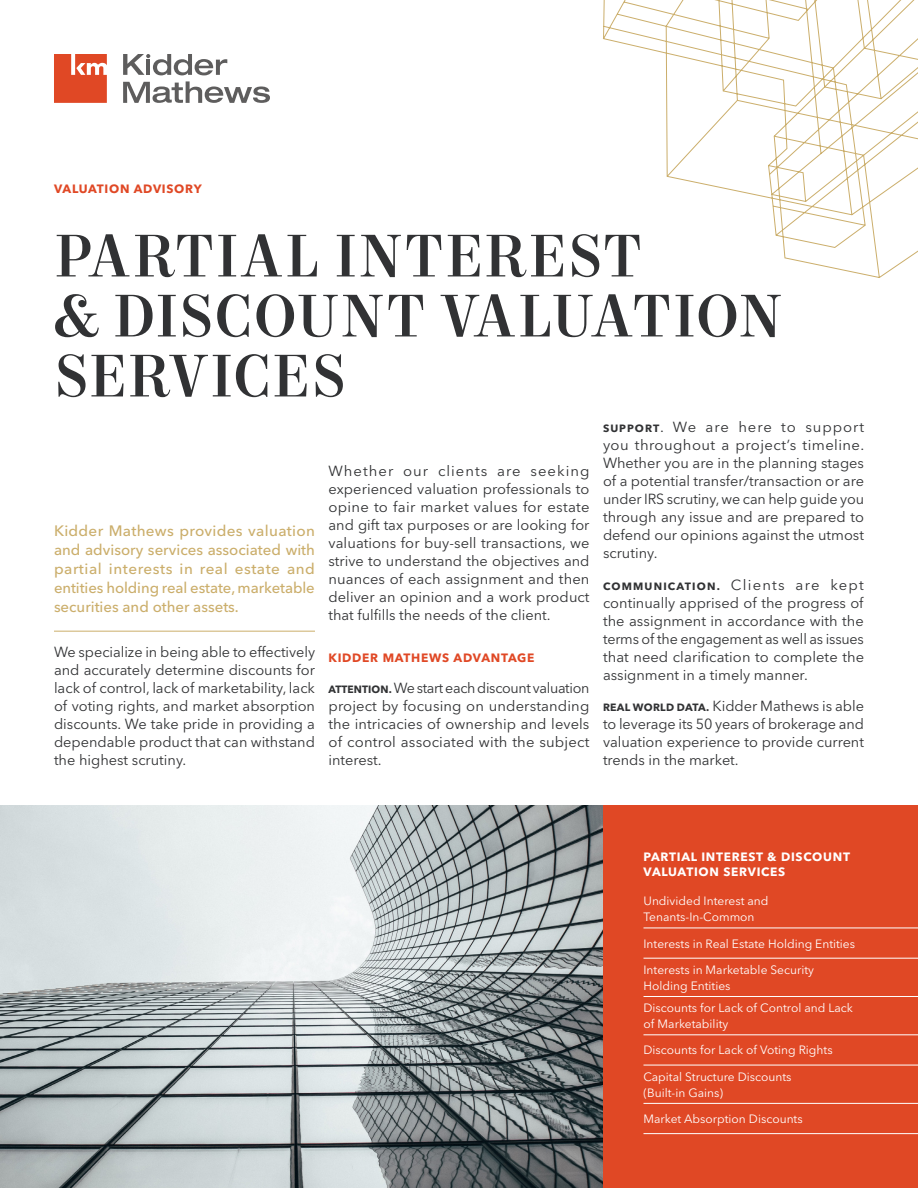
<style>
.page{position:relative;width:918px;height:1188px;background:#fff}
.page>*{position:absolute;margin:0;border:0;box-sizing:border-box;transform-origin:0 0}
.Headline_-_Level_1{font:500 60px/60px "Mort Modern 09";letter-spacing:.01em;color:#313234}
.First_Paragraph_-_Bo{font:500 15px/19.2px "Avenir Next LT Pro";color:#cbae6b;text-align:justify}
.Body_Copy_-_Charcoal{font:14.55px/18px "Avenir Next LT Pro";color:#313234;text-align:justify}
.Table_Input_-_White{font:12px/15.8px "Avenir Next LT Pro";color:#fff}
.Subhead_-_Level_1{font:700 12px/15px "Avenir Next LT Pro";letter-spacing:.06em;color:#fff}
.Subhead_-_Level_1-2{font:700 12px "Avenir Next LT Pro";letter-spacing:.06em;color:#e04825}
.Body_Copy_-_Charcoal-2{font:700 10.5px "Avenir Next LT Pro";letter-spacing:.11em;color:#313234}
.s1{font-weight:700;font-size:10.5px}
.s2{font-weight:400;font-size:14.55px}
</style>
<div class="page">
<svg style="left:123px;top:81px;width:147px;height:22px"></svg>
<svg style="left:123px;top:54px;width:104px;height:21px"></svg>
<svg style="left:54px;top:54px;width:53px;height:49px;background:#e35d3e"></svg>
<svg style="left:603px;top:0;width:315px;height:278px"></svg>
<hr style="left:54px;top:631px;width:261px;height:1px;background:#cbae6b">
<div style="left:603px;top:806px;width:315px;height:382px;background:#e04825"></div>
<hr style="left:644px;top:928px;width:274px;height:1px;background:#fff">
<hr style="left:644px;top:958px;width:274px;height:1px;background:#fff">
<hr style="left:644px;top:996px;width:274px;height:1px;background:#fff">
<hr style="left:644px;top:1034px;width:274px;height:1px;background:#fff">
<hr style="left:644px;top:1065px;width:274px;height:1px;background:#fff">
<hr style="left:644px;top:1103px;width:274px;height:1px;background:#fff">
<hr style="left:644px;top:1133px;width:274px;height:1px;background:#fff">
<img style="left:0;top:806px;width:603px;height:382px">
<p class="Subhead_-_Level_1-2" style="left:54px;top:181px;width:149px">VALUATION ADVISORY</p>
<p class="Headline_-_Level_1" style="left:54px;top:229px;width:730px">PARTIAL INTEREST<br>&amp; DISCOUNT VALUATION<br>SERVICES</p>
<p class="First_Paragraph_-_Bo" style="left:54px;top:521px;width:263px">Kidder Mathews provides valuation and advisory services associated with partial interests in real estate and entities holding real estate, marketable securities and other assets.</p>
<p class="Body_Copy_-_Charcoal" style="left:54px;top:643px;width:263px">We specialize in being able to effectively and accurately determine discounts for lack of control, lack of marketability, lack of voting rights, and market absorption discounts. We take pride in providing a dependable product that can withstand the highest scrutiny.</p>
<p class="Body_Copy_-_Charcoal" style="left:328px;top:462px;width:263px">Whether our clients are seeking experienced valuation professionals to opine to fair market values for estate and gift tax purposes or are looking for valuations for buy-sell transactions, we strive to understand the objectives and nuances of each assignment and then deliver an opinion and a work product that fulfills the needs of the client.</p>
<p class="Subhead_-_Level_1-2" style="left:328px;top:650px;width:208px">KIDDER MATHEWS ADVANTAGE</p>
<p class="Body_Copy_-_Charcoal" style="left:328px;top:679px;width:263px"><span class="s1">ATTENTION.</span> We start each discount valuation project by focusing on understanding the intricacies of ownership and levels of control associated with the subject interest.</p>
<p class="Body_Copy_-_Charcoal" style="left:603px;top:418px;width:263px"><span class="s1">SUPPORT</span>. We are here to support you throughout a project’s timeline.<br>Whether you are in the planning stages of a potential transfer/transaction or are under IRS scrutiny, we can help guide you through any issue and are prepared to defend our opinions against the utmost scrutiny.</p>
<p class="Body_Copy_-_Charcoal-2" style="left:603px;top:580px;width:262px">COMMUNICATION. <span class="s2">Clients are kept</span></p>
<p class="Body_Copy_-_Charcoal" style="left:603px;top:594px;width:263px">continually apprised of the progress of the assignment in accordance with the terms of the engagement as well as issues that need clarification to complete the assignment in a timely manner.</p>
<p class="Body_Copy_-_Charcoal" style="left:603px;top:697px;width:263px"><span class="s1">REAL WORLD DATA.</span> Kidder Mathews is able to leverage its 50 years of brokerage and valuation experience to provide current trends in the market.</p>
<p class="Subhead_-_Level_1" style="left:644px;top:849px;width:208px">PARTIAL INTEREST &amp; DISCOUNT<br>VALUATION SERVICES</p>
<p class="Table_Input_-_White" style="left:644px;top:893px;width:127px">Undivided Interest and<br>Tenants-In-Common</p>
<p class="Table_Input_-_White" style="left:644px;top:935px;width:213px">Interests in Real Estate Holding Entities</p>
<p class="Table_Input_-_White" style="left:644px;top:962px;width:172px">Interests in Marketable Security<br>Holding Entities</p>
<p class="Table_Input_-_White" style="left:644px;top:1000px;width:211px">Discounts for Lack of Control and Lack of Marketability</p>
<p class="Table_Input_-_White" style="left:644px;top:1042px;width:191px">Discounts for Lack of Voting Rights</p>
<p class="Table_Input_-_White" style="left:644px;top:1069px;width:150px">Capital Structure Discounts (Built-in Gains)</p>
<p class="Table_Input_-_White" style="left:644px;top:1111px;width:161px">Market Absorption Discounts</p>
</div>
